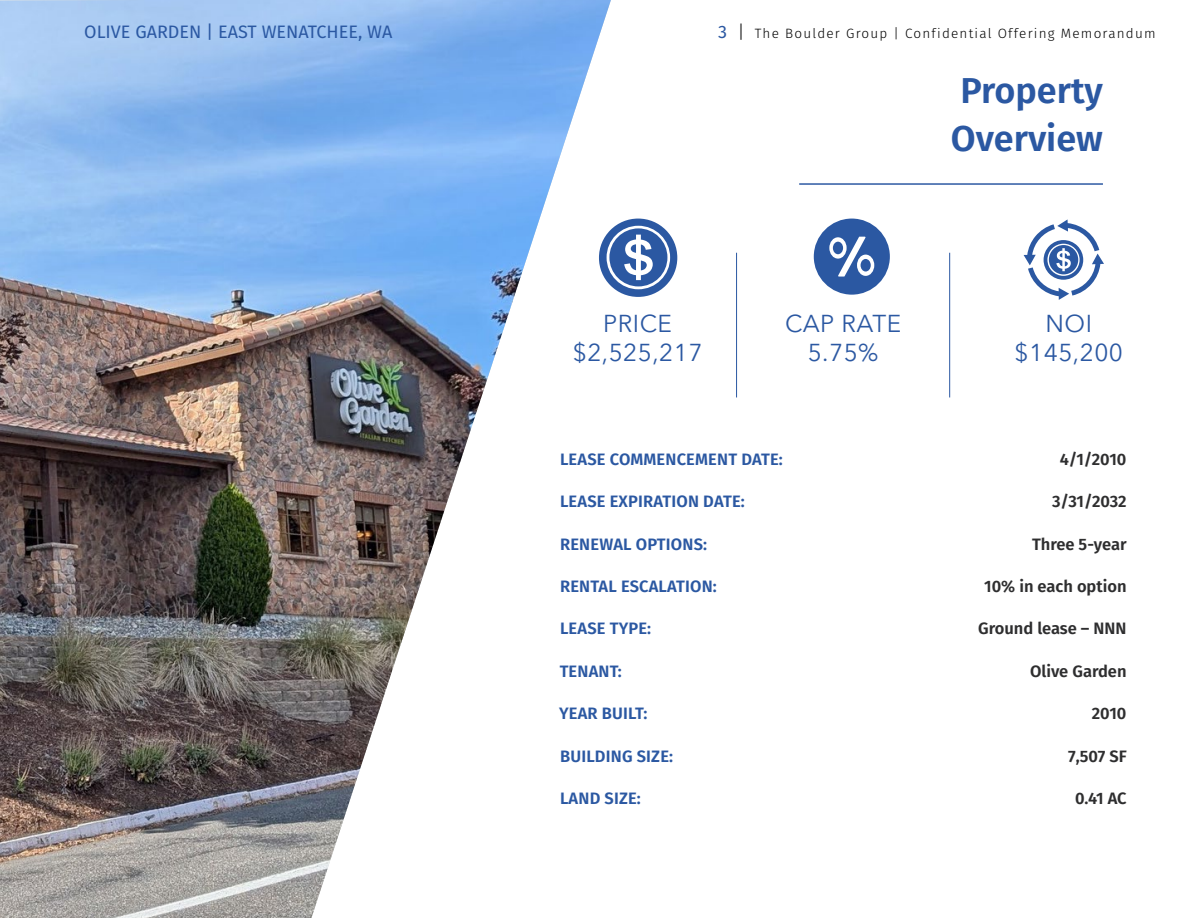
<style>
.page{position:relative;width:1188px;height:918px;background:#fff}
.page>*{position:absolute;margin:0;border:0;box-sizing:border-box;transform-origin:0 0}
.t1{font:600 36px/48px "Fira Sans";color:#2b58a2}
.t2{font:24.3px/29.1px "Avenir Next LT Pro";letter-spacing:.02em;color:#2b58a2;text-align:center}
.t3{font:18px "Fira Sans";color:#2b58a2}
.t4{font:600 16.5px "Fira Sans";letter-spacing:.01em;color:#2b58a2}
.t5{font:600 16.5px "Fira Sans";color:#2e2e2f}
.t6{font:300 13.5px "Fira Sans";letter-spacing:.09em;color:#000}
.s1{font-weight:400;font-size:18px;color:#2b58a2}
.s2{font-size:18px}
</style>
<div class="page">
<img style="left:0;top:0;width:611px;height:918px">
<hr style="left:799px;top:183px;width:304px;height:2px;background:#2b58a2">
<hr style="left:736px;top:253px;width:1px;height:144px;background:#2b58a2">
<hr style="left:949px;top:253px;width:1px;height:144px;background:#2b58a2">
<svg style="left:599px;top:219px;width:78px;height:78px"></svg>
<svg style="left:1024px;top:219px;width:80px;height:81px"></svg>
<div style="left:814px;top:219px;width:76px;height:76px;background:#2b58a2;border-radius:50%"></div>
<svg style="left:829px;top:237px;width:45px;height:40px"></svg>
<p class="t3" style="left:84px;top:18px;width:310px">OLIVE GARDEN | EAST WENATCHEE, WA</p>
<p class="t6" style="left:718px;top:24px;width:439px"><span class="s1">3</span> <span class="s2">|</span> The Boulder Group | Confidential Offering Memorandum</p>
<h1 class="t1" style="left:951px;top:64px;width:153px">Property<br>Overview</h1>
<h2 class="t2" style="left:573px;top:309px;width:131px">PRICE $2,525,217</h2>
<h2 class="t2" style="left:785px;top:309px;width:118px">CAP RATE<br>5.75%</h2>
<h2 class="t2" style="left:1015px;top:309px;width:110px">NOI $145,200</h2>
<p class="t4" style="left:560px;top:445px;width:224px">LEASE COMMENCEMENT DATE:</p>
<p class="t5" style="left:1060px;top:445px;width:68px">4/1/2010</p>
<p class="t4" style="left:560px;top:488px;width:186px">LEASE EXPIRATION DATE:</p>
<p class="t5" style="left:1052px;top:488px;width:76px">3/31/2032</p>
<p class="t4" style="left:560px;top:530px;width:148px">RENEWAL OPTIONS:</p>
<p class="t5" style="left:1032px;top:530px;width:96px">Three 5-year</p>
<p class="t4" style="left:560px;top:573px;width:158px">RENTAL ESCALATION:</p>
<p class="t5" style="left:984px;top:573px;width:144px">10% in each option</p>
<p class="t4" style="left:560px;top:615px;width:93px">LEASE TYPE:</p>
<p class="t5" style="left:978px;top:615px;width:150px">Ground lease – NNN</p>
<p class="t4" style="left:560px;top:657px;width:64px">TENANT:</p>
<p class="t5" style="left:1030px;top:657px;width:98px">Olive Garden</p>
<p class="t4" style="left:559px;top:700px;width:90px">YEAR BUILT:</p>
<p class="t5" style="left:1092px;top:700px;width:36px">2010</p>
<p class="t4" style="left:560px;top:742px;width:115px">BUILDING SIZE:</p>
<p class="t5" style="left:1068px;top:742px;width:60px">7,507 SF</p>
<p class="t4" style="left:560px;top:785px;width:82px">LAND SIZE:</p>
<p class="t5" style="left:1075px;top:785px;width:53px">0.41 AC</p>
</div>
